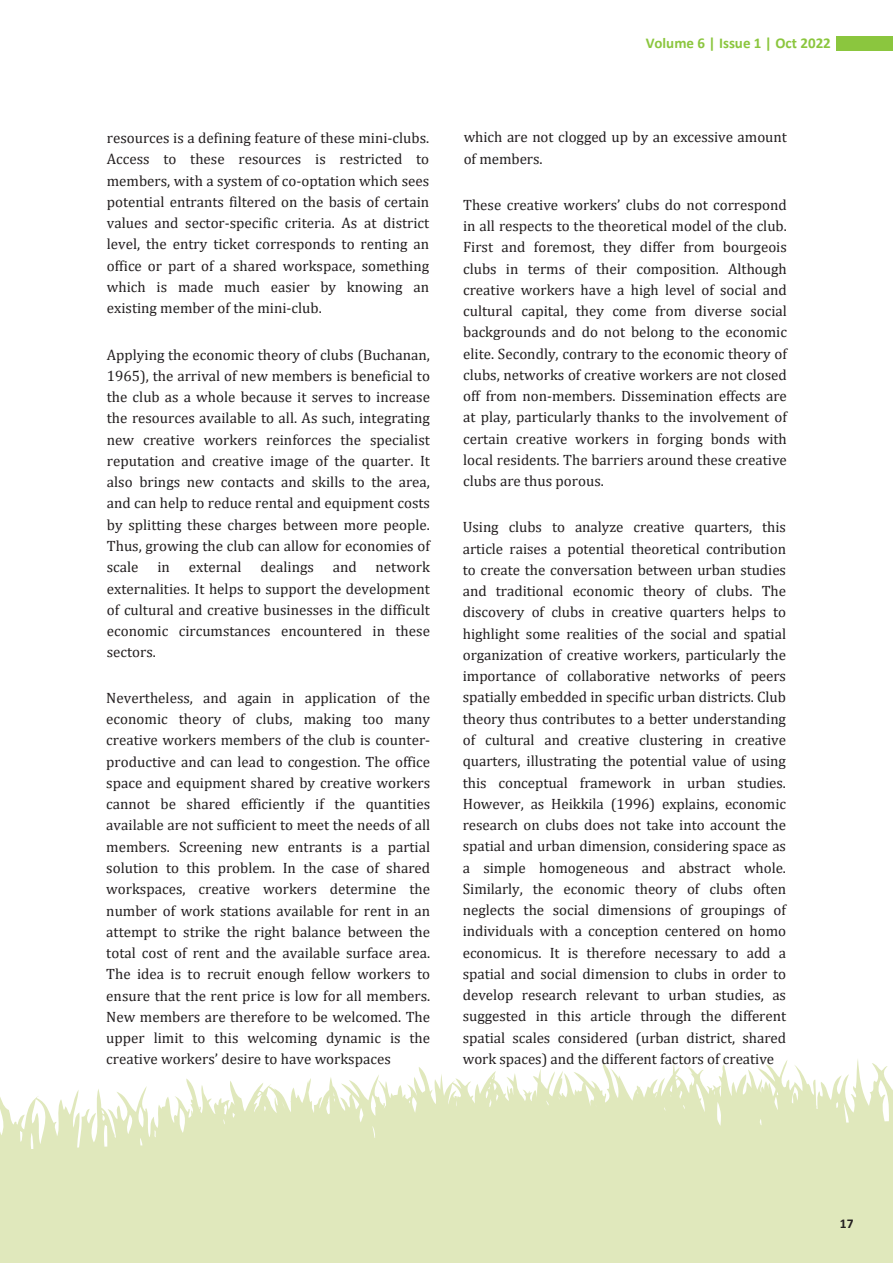
<style>
.page{position:relative;width:893px;height:1263px;background:#fff}
.page>*{position:absolute;margin:0;border:0;box-sizing:border-box;transform-origin:0 0}
.journal{font:15px/21.3px "Cambria";color:#231f20;text-align:justify}
.t1{font:700 15px "Calibri";color:#8bc63e}
.t2{font:700 13.5px "Calibri";color:#231f20}
</style>
<div class="page">
<svg style="left:0;top:1059px;width:893px;height:204px;fill:#e0e8bc"></svg>
<div style="left:836px;top:36px;width:57px;height:15px;background:#8bc63e"></div>
<p class="t1" style="left:646px;top:33px;width:187px">Volume 6 | Issue 1 | Oct 2022</p>
<p class="journal" style="left:107px;top:127px;width:324px">resources is a defining feature of these mini-clubs.<br>Access to these resources is restricted to members, with a system of co-optation which sees potential entrants filtered on the basis of certain values and sector-specific criteria. As at district level, the entry ticket corresponds to renting an office or part of a shared workspace, something which is made much easier by knowing an existing member of the mini-club.</p>
<p class="journal" style="left:464px;top:127px;width:325px">which are not clogged up by an excessive amount of members.</p>
<p class="journal" style="left:107px;top:344px;width:325px">Applying the economic theory of clubs (Buchanan, 1965), the arrival of new members is beneficial to the club as a whole because it serves to increase the resources available to all. As such, integrating new creative workers reinforces the specialist reputation and creative image of the quarter. It also brings new contacts and skills to the area, and can help to reduce rental and equipment costs by splitting these charges between more people.<br>Thus, growing the club can allow for economies of scale</p>
<p class="journal" style="left:463px;top:194px;width:325px">These creative workers’ clubs do not correspond in all respects to the theoretical model of the club.<br>First and foremost, they differ from bourgeois clubs in terms of their composition. Although creative workers have a high level of social and cultural capital, they come from diverse social backgrounds and do not belong to the economic elite. Secondly, contrary to the economic theory of clubs, networks of creative workers are not closed off from non-members. Dissemination effects are at play, particularly thanks to the involvement of certain creative workers in forging bonds with local residents. The barriers around these creative clubs are thus porous.</p>
<p class="journal" style="left:463px;top:516px;width:325px">Using clubs to analyze creative quarters, this article raises a potential theoretical contribution to create the conversation between urban studies and traditional economic theory of clubs. The discovery of clubs in creative quarters helps to highlight some realities of the social and spatial organization of creative workers, particularly the importance of collaborative networks of peers spatially embedded in specific urban districts. Club theory thus contributes to a better understanding of cultural and creative clustering in creative quarters, illustrating the potential value of using this conceptual framework in urban studies.<br>However, as Heikkila (1996) explains, economic research on clubs does not take into account the spatial and urban dimension, considering space as a simple homogeneous and abstract whole.<br>Similarly, the economic theory of clubs often neglects the social dimensions of groupings of individuals with a conception centered on homo economicus. It is therefore necessary to add a spatial and social dimension to clubs in order to develop research relevant to urban studies, as suggested in this article through the different spatial scales considered (urban district, shared work spaces) and the different factors of creative</p>
<p class="journal" style="left:107px;top:556px;width:325px;text-indent:269px">network externalities. It helps to support the development of cultural and creative businesses in the difficult economic circumstances encountered in these sectors.</p>
<p class="journal" style="left:157px;top:556px;width:14px">in</p>
<p class="journal" style="left:189px;top:556px;width:54px">external</p>
<p class="journal" style="left:261px;top:556px;width:55px">dealings</p>
<p class="journal" style="left:333px;top:556px;width:26px">and</p>
<p class="journal" style="left:106px;top:687px;width:325px">Nevertheless, and again in application of the economic theory of clubs, making too many creative workers members of the club is counter&shy;productive and can lead to congestion. The office space and equipment shared by creative workers cannot be shared efficiently if the quantities available are not sufficient to meet the needs of all members. Screening new entrants is a partial solution to this problem. In the case of shared workspaces, creative workers determine the number of work stations available for rent in an attempt to strike the right balance between the total cost of rent and the available surface area.<br>The idea is to recruit enough fellow workers to ensure that the rent price is low for all members.<br>New members are therefore to be welcomed. The upper limit to this welcoming dynamic is the creative workers’ desire to have workspaces</p>
<p class="t2" style="left:840px;top:1214px;width:15px">17</p>
</div>
